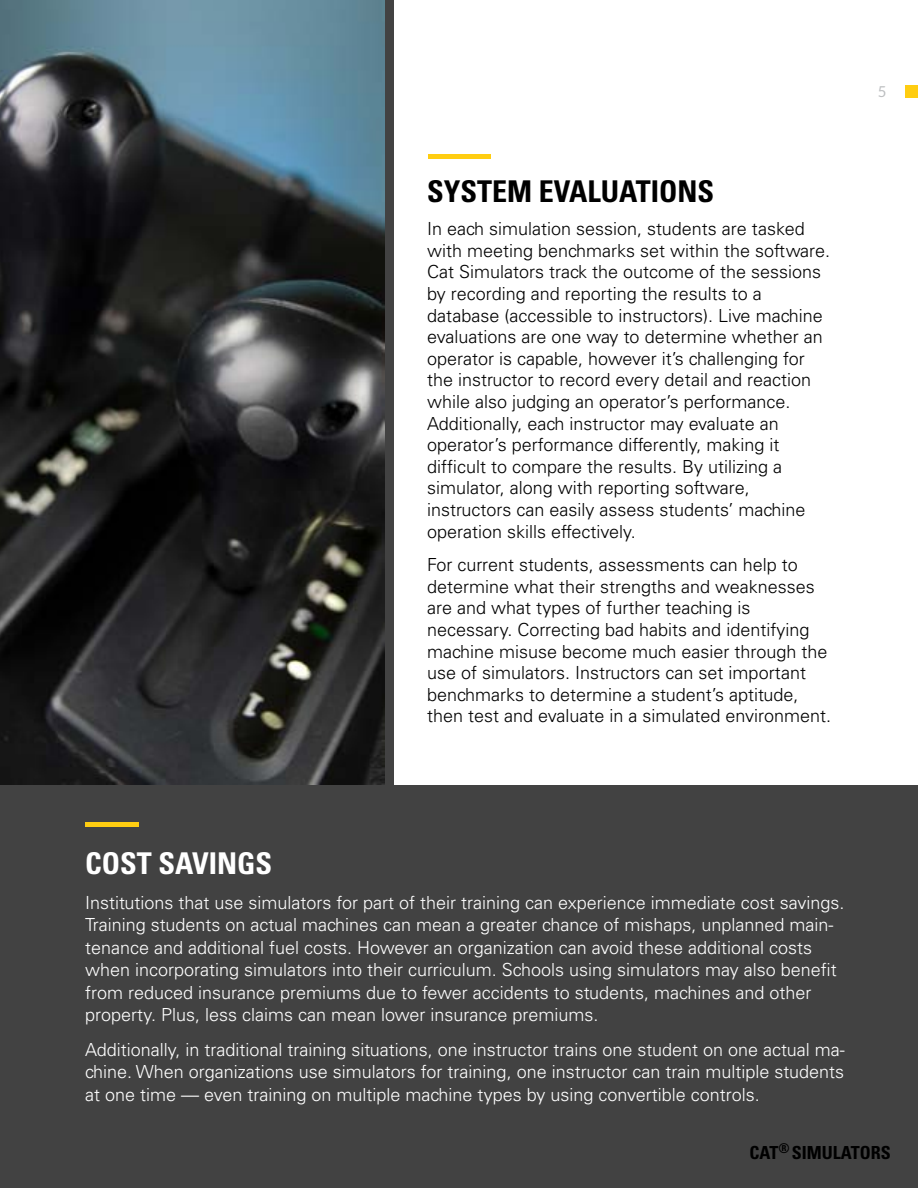
<style>
.page{position:relative;width:918px;height:1188px;background:#424242}
.page>*{position:absolute;margin:0;border:0;box-sizing:border-box;transform-origin:0 0}
.t1{font:700 condensed 30px "Univers LT Std";color:#000}
.t2{font:700 condensed 30px "Univers LT Std";color:#fff}
.t3{font:300 18px/21.6px "Univers";color:#000}
.t4{font:300 18px/22.5px "Univers";color:#fff}
.t5{font:700 condensed 18px "Univers";color:#000}
.t6{font:15px "Lato";color:#bcbec0}
</style>
<div class="page">
<div style="left:394px;top:0;width:523px;height:784px;background:#fff"></div>
<hr style="left:85px;top:822px;width:54px;height:4px;background:#ffcd11">
<hr style="left:428px;top:154px;width:62px;height:4px;background:#ffcd11">
<img style="left:0;top:0;width:384px;height:784px">
<div style="left:905px;top:85px;width:13px;height:12px;background:#ffcd11"></div>
<h1 class="t1" style="left:427px;top:174px;width:289px">SYSTEM EVALUATIONS</h1>
<p class="t3" style="left:427px;top:219px;width:405px">In each simulation session, students are tasked with meeting benchmarks set within the software.<br>Cat Simulators track the outcome of the sessions by recording and reporting the results to a database (accessible to instructors). Live machine evaluations are one way to determine whether an operator is capable, however it’s challenging for the instructor to record every detail and reaction while also judging an operator’s performance.<br>Additionally, each instructor may evaluate an operator’s performance differently, making it difficult to compare the results. By utilizing a simulator, along with reporting software, instructors can easily assess students’ machine operation skills effectively.</p>
<p class="t3" style="left:427px;top:555px;width:406px">For current students, assessments can help to determine what their strengths and weaknesses are and what types of further teaching is necessary. Correcting bad habits and identifying machine misuse become much easier through the use of simulators. Instructors can set important benchmarks to determine a student’s aptitude, then test and evaluate in a simulated environment.</p>
<p class="t6" style="left:878px;top:83px;width:10px">5</p>
<h1 class="t2" style="left:85px;top:846px;width:189px">COST SAVINGS</h1>
<p class="t4" style="left:85px;top:892px;width:761px">Institutions that use simulators for part of their training can experience immediate cost savings.<br>Training students on actual machines can mean a greater chance of mishaps, unplanned main&shy;tenance and additional fuel costs. However an organization can avoid these additional costs when incorporating simulators into their curriculum. Schools using simulators may also benefit from reduced insurance premiums due to fewer accidents to students, machines and other property. Plus, less claims can mean lower insurance premiums.</p>
<p class="t4" style="left:85px;top:1039px;width:761px;text-align:justify">Additionally, in traditional training situations, one instructor trains one student on one actual ma&shy;chine. When organizations use simulators for training, one instructor can train multiple students at one time — even training on multiple machine types by using convertible controls.</p>
<p class="t5" style="left:750px;top:1146px;width:143px">CAT<sup>®</sup> SIMULATORS</p>
</div>
